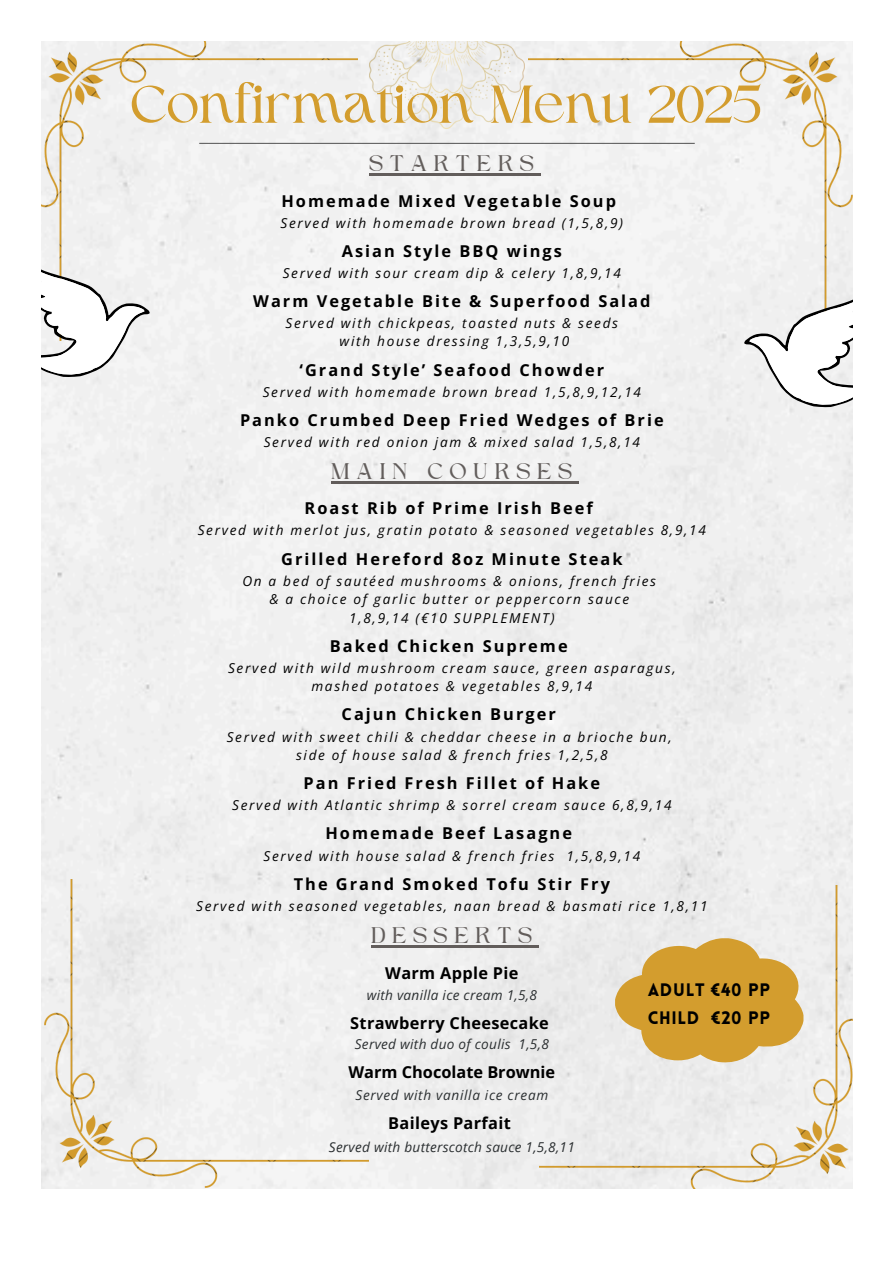
<style>
.page{position:relative;width:894px;height:1263px;background:#fff}
.page>*{position:absolute;margin:0;border:0;box-sizing:border-box;transform-origin:0 0}
.t1{font:54.45px "Higuen";color:#d39d2e}
.t2{font:23.1px "Higuen";letter-spacing:.3em;color:#625d5b}
.t3{font:900 17.7px "Lovelo";letter-spacing:.04em;color:#000}
.t4{font:700 16.35px "Open Sans";letter-spacing:.125em;color:#000}
.t5{font:700 16.35px "Open Sans";letter-spacing:.02em;color:#000}
.t6{font:700 16.35px "Open Sans";color:#000}
.t7{font:italic 13.65px/18.3px "Open Sans";letter-spacing:.125em;color:#000;text-align:center}
.t8{font:italic 13.65px "Open Sans";letter-spacing:.02em;color:#2a2e30}
.t9{font:italic 13.65px "Open Sans";letter-spacing:.05em;color:#2a2e30}
</style>
<div class="page">
<div style="left:42px;top:42px;width:810px;height:1146px;background:#f0f0f0"></div>
<div style="left:42px;top:42px;width:316px;height:298px;background:#f0f0f0"></div>
<div style="left:44px;top:880px;width:324px;height:307px;background:#f0f0f0"></div>
<div style="left:539px;top:886px;width:313px;height:302px;background:#ececec"></div>
<div style="left:528px;top:42px;width:324px;height:298px;background:#f1f1f1"></div>
<img style="left:369px;top:42px;width:155px;height:87px">
<svg style="left:742px;top:288px;width:110px;height:119px"></svg>
<hr style="left:199px;top:143px;width:495px;height:1px;background:#545454">
<hr style="left:369px;top:173px;width:171px;height:3px;background:#625d5b">
<hr style="left:331px;top:481px;width:248px;height:2px;background:#625d5b">
<hr style="left:371px;top:945px;width:168px;height:2px;background:#625d5b">
<svg style="left:42px;top:258px;width:109px;height:119px"></svg>
<svg style="left:615px;top:938px;width:188px;height:124px;background:#d9b15f"></svg>
<p class="t1" style="left:132px;top:82px;width:631px">Confirmation Menu 2025</p>
<p class="t2" style="left:369px;top:154px;width:166px">STARTERS</p>
<p class="t4" style="left:281px;top:189px;width:336px">Homemade Mixed Vegetable Soup</p>
<p class="t7" style="left:280px;top:213px;width:344px">Served with homemade brown bread (1,5,8,9)</p>
<p class="t4" style="left:342px;top:239px;width:221px">Asian Style BBQ wings</p>
<p class="t7" style="left:283px;top:263px;width:339px">Served with sour cream dip &amp; celery 1,8,9,14</p>
<p class="t4" style="left:253px;top:289px;width:398px">Warm Vegetable Bite &amp; Superfood Salad</p>
<p class="t7" style="left:285px;top:313px;width:334px">Served with chickpeas, toasted nuts &amp; seeds</p>
<p class="t7" style="left:339px;top:332px;width:231px">with house dressing 1,3,5,9,10</p>
<p class="t4" style="left:299px;top:358px;width:306px">‘Grand Style’ Seafood Chowder</p>
<p class="t7" style="left:262px;top:382px;width:380px">Served with homemade brown bread 1,5,8,9,12,14</p>
<p class="t4" style="left:240px;top:408px;width:425px">Panko Crumbed Deep Fried Wedges of Brie</p>
<p class="t7" style="left:263px;top:432px;width:378px">Served with red onion jam &amp; mixed salad 1,5,8,14</p>
<p class="t2" style="left:331px;top:462px;width:242px">MAIN COURSES</p>
<p class="t4" style="left:304px;top:497px;width:289px">Roast Rib of Prime Irish Beef</p>
<p class="t7" style="left:198px;top:521px;width:509px">Served with merlot jus, gratin potato &amp; seasoned vegetables 8,9,14</p>
<p class="t4" style="left:281px;top:547px;width:343px">Grilled Hereford 8oz Minute Steak</p>
<p class="t7" style="left:242px;top:571px;width:415px">On a bed of sautéed mushrooms &amp; onions, french fries</p>
<p class="t7" style="left:269px;top:590px;width:361px">&amp; a choice of garlic butter or peppercorn sauce</p>
<p class="t7" style="left:349px;top:608px;width:207px">1,8,9,14 (€10 SUPPLEMENT)</p>
<p class="t4" style="left:330px;top:634px;width:239px">Baked Chicken Supreme</p>
<p class="t7" style="left:228px;top:658px;width:449px">Served with wild mushroom cream sauce, green asparagus, mashed potatoes &amp; vegetables 8,9,14</p>
<p class="t4" style="left:341px;top:703px;width:216px">Cajun Chicken Burger</p>
<p class="t7" style="left:227px;top:727px;width:446px">Served with sweet chili &amp; cheddar cheese in a brioche bun,</p>
<p class="t7" style="left:296px;top:745px;width:313px">side of house salad &amp; french fries 1,2,5,8</p>
<p class="t4" style="left:303px;top:772px;width:298px">Pan Fried Fresh Fillet of Hake</p>
<p class="t7" style="left:232px;top:796px;width:440px">Served with Atlantic shrimp &amp; sorrel cream sauce 6,8,9,14</p>
<p class="t4" style="left:325px;top:822px;width:248px">Homemade Beef Lasagne</p>
<p class="t7" style="left:263px;top:846px;width:378px">Served with house salad &amp; french fries 1,5,8,9,14</p>
<p class="t4" style="left:294px;top:872px;width:317px">The Grand Smoked Tofu Stir Fry</p>
<p class="t7" style="left:196px;top:896px;width:512px">Served with seasoned vegetables, naan bread &amp; basmati rice 1,8,11</p>
<p class="t2" style="left:371px;top:926px;width:162px">DESSERTS</p>
<p class="t5" style="left:385px;top:961px;width:135px">Warm Apple Pie</p>
<p class="t8" style="left:366px;top:985px;width:172px">with vanilla ice cream 1,5,8</p>
<p class="t3" style="left:647px;top:982px;width:124px">ADULT €40 PP</p>
<p class="t5" style="left:350px;top:1011px;width:200px">Strawberry Cheesecake</p>
<p class="t3" style="left:647px;top:1011px;width:124px">CHILD €20 PP</p>
<p class="t8" style="left:355px;top:1035px;width:195px">Served with duo of coulis 1,5,8</p>
<p class="t6" style="left:348px;top:1061px;width:208px">Warm Chocolate Brownie</p>
<p class="t9" style="left:355px;top:1085px;width:194px">Served with vanilla ice cream</p>
<p class="t5" style="left:388px;top:1111px;width:124px">Baileys Parfait</p>
<p class="t8" style="left:329px;top:1137px;width:247px">Served with butterscotch sauce 1,5,8,11</p>
</div>
